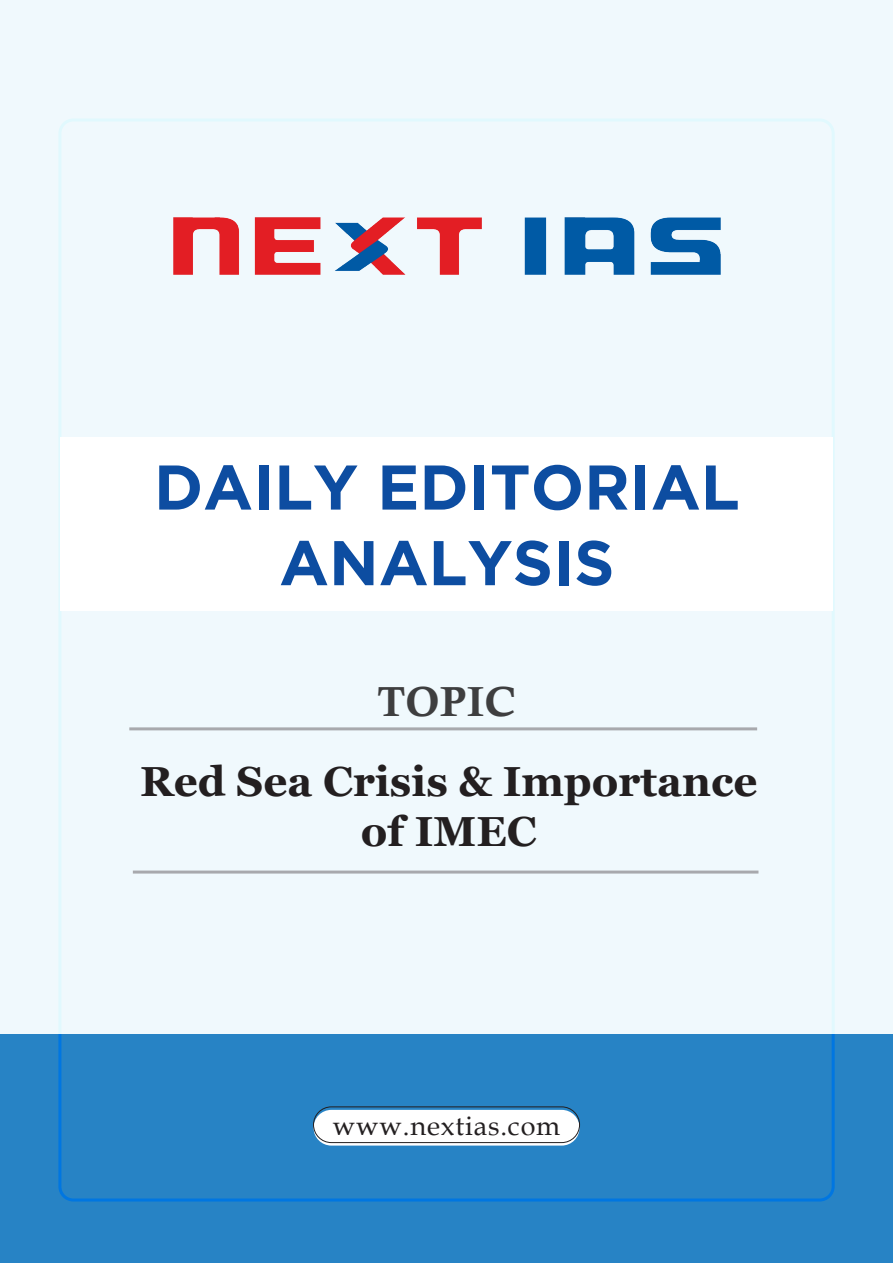
<style>
.page{position:relative;width:893px;height:1263px;background:#f0f9fd}
.page>*{position:absolute;margin:0;border:0;box-sizing:border-box;transform-origin:0 0}
.t1{font:700 63px/75.6px "Gotham";color:#0d4da1;text-align:center}
.t2{font:700 42px/50.4px "Georgia";color:#231f20;text-align:center}
.t3{font:42px "Calis MT Bol";letter-spacing:.02em;color:#3e3e3f}
.t4{font:27px "Book Antiqua";letter-spacing:.03em;color:#231f20}
</style>
<div class="page">
<img style="left:174px;top:217px;width:546px;height:57px">
<div style="left:0;top:1034px;width:893px;height:229px;background:#2783c5"></div>
<div style="left:60px;top:438px;width:773px;height:173px;background:#fff"></div>
<div style="left:313px;top:1110px;width:267px;height:35px;background:#fff;border-radius:18px"></div>
<div style="left:313px;top:1106px;width:267px;height:37px;border:1px solid #231f20;border-radius:18px"></div>
<hr style="left:133px;top:870px;width:625px;height:3px;background:#a8a9ad">
<hr style="left:129px;top:727px;width:628px;height:3px;background:#a8a9ad">
<p class="t1" style="left:154px;top:448px;width:587px">DAILY EDITORIAL<br>ANALYSIS</p>
<p class="t3" style="left:377px;top:678px;width:141px">TOPIC</p>
<p class="t2" style="left:140px;top:756px;width:619px">Red Sea Crisis &amp; Importance of IMEC</p>
<p class="t4" style="left:333px;top:1106px;width:229px">www.nextias.com</p>
</div>
